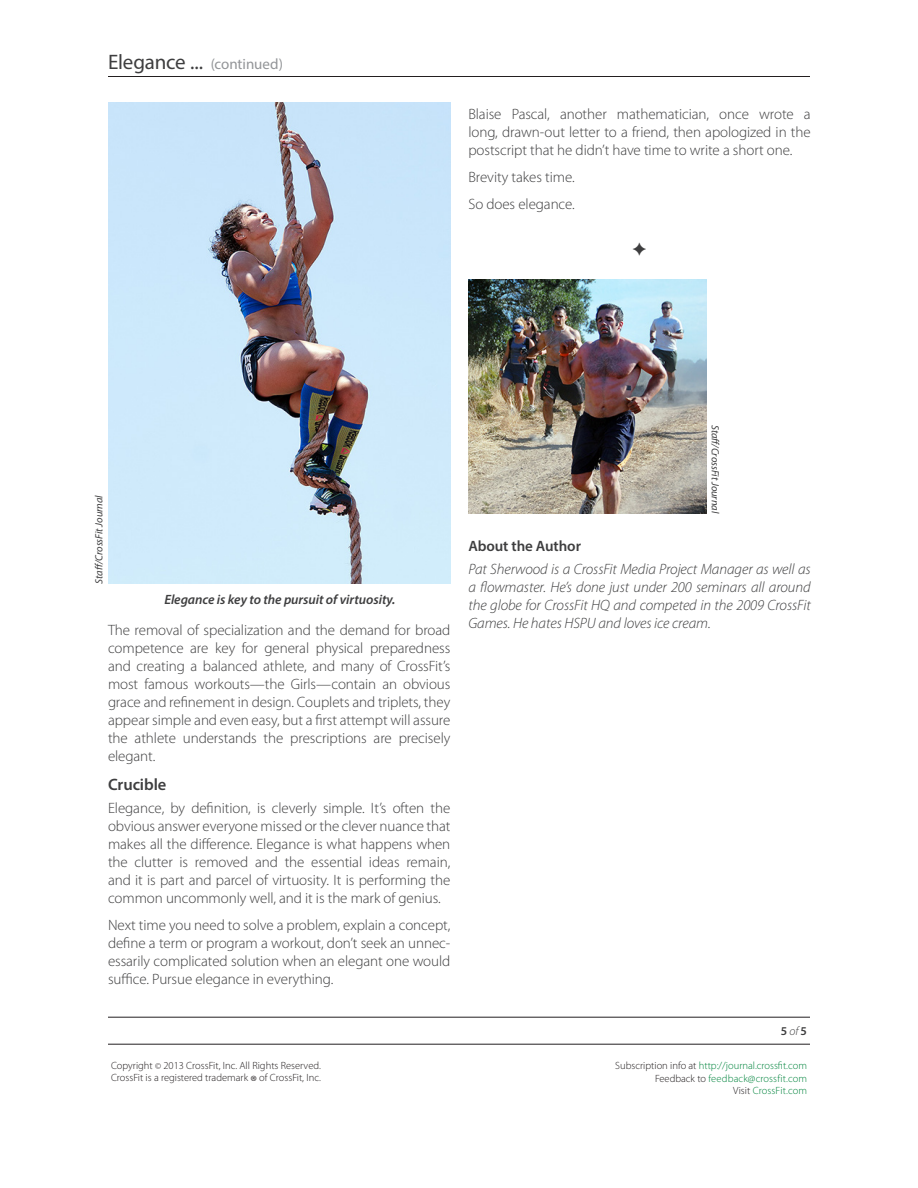
<style>
.page{position:relative;width:918px;height:1188px;background:#fff}
.page>*{position:absolute;margin:0;border:0;box-sizing:border-box;transform-origin:0 0}
.t1{font:21px "Myriad Pro";letter-spacing:-.01em;color:#3e3e3f}
.Paragraph_Title{font:600 16.5px "Myriad Pro";letter-spacing:-.005em;color:#3e3e3f}
.Body_Copy{font:300 15px/18px "Myriad Pro";letter-spacing:-.005em;color:#3e3e3f;text-align:justify}
.About_The_Author{font:italic 300 15px/18px "Myriad Pro";letter-spacing:-.005em;color:#3e3e3f;text-align:justify}
.About_The_Author_Tit{font:600 15px "Myriad Pro";letter-spacing:-.005em;color:#3e3e3f}
.Photo_Captions{font:italic 600 13.5px "Myriad Pro";letter-spacing:-.005em;color:#3e3e3f}
.t2{font:600 12px "Myriad Pro";color:#3e3e3f}
.t3{font:300 10.5px/12.6px "Myriad Pro";color:#00843d;text-align:right}
.t4{font:300 10.5px/12px "Myriad Pro";color:#231f20}
.Photo_Credits{font:italic 10.5px "Myriad Pro";letter-spacing:-.005em;color:#3e3e3f}
.s1{font-size:15px;color:#939598}
.s2{font-weight:300;font-style:italic}
.s3{font-size:9px}
.s4{font-size:16.5px}
.s5{color:#231f20}
</style>
<div class="page">
<hr style="left:108px;top:76px;width:702px;height:1px;background:#231f20">
<hr style="left:108px;top:1017px;width:702px;height:1px;background:#231f20">
<hr style="left:108px;top:1044px;width:702px;height:1px;background:#231f20">
<img style="left:108px;top:103px;width:342px;height:481px">
<img style="left:468px;top:279px;width:238px;height:234px">
<h1 class="t1" style="left:108px;top:49px;width:176px">Elegance ... <span class="s1">(continued)</span></h1>
<p class="Body_Copy" style="left:468px;top:106px;width:344px">Blaise Pascal, another mathematician, once wrote a long, drawn-out letter to a friend, then apologized in the postscript that he didn’t have time to write a short one.</p>
<p class="Body_Copy" style="left:468px;top:169px;width:108px">Brevity takes time.</p>
<p class="Body_Copy" style="left:468px;top:196px;width:108px">So does elegance.</p>
<p class="Photo_Credits" style="left:92px;top:584px;width:90px;rotate:-90deg">Staff/CrossFit Journal</p>
<p class="Photo_Captions" style="left:164px;top:591px;width:233px">Elegance is key to the pursuit of virtuosity.</p>
<p class="Body_Copy" style="left:108px;top:622px;width:344px">The removal of specialization and the demand for broad competence are key for general physical preparedness and creating a balanced athlete, and many of CrossFit’s most famous workouts—the Girls—contain an obvious grace and refinement in design. Couplets and triplets, they appear simple and even easy, but a first attempt will assure the athlete understands the prescriptions are precisely elegant.</p>
<p class="Paragraph_Title" style="left:108px;top:774px;width:60px">Crucible</p>
<p class="Body_Copy" style="left:108px;top:799px;width:344px">Elegance, by definition, is cleverly simple. It’s often the obvious answer everyone missed or the clever nuance that makes all the difference. Elegance is what happens when the clutter is removed and the essential ideas remain, and it is part and parcel of virtuosity. It is performing the common uncommonly well, and it is the mark of genius.</p>
<p class="Body_Copy" style="left:108px;top:916px;width:344px">Next time you need to solve a problem, explain a concept, define a term or program a workout, don’t seek an unnec&shy;essarily complicated solution when an elegant one would suffice. Pursue elegance in everything.</p>
<p class="Photo_Credits" style="left:722px;top:425px;width:90px;rotate:90deg">Staff/CrossFit Journal</p>
<p class="About_The_Author_Tit" style="left:468px;top:537px;width:114px">About the Author</p>
<p class="About_The_Author" style="left:468px;top:560px;width:344px">Pat Sherwood is a CrossFit Media Project Manager as well as a flowmaster. He’s done just under 200 seminars all around the globe for CrossFit HQ and competed in the 2009 CrossFit Games. He hates HSPU and loves ice cream.</p>
<p class="t2" style="left:781px;top:1023px;width:28px">5 <span class="s2">of</span> 5</p>
<p class="t4" style="left:111px;top:1060px;width:211px">Copyright <span class="s3">©</span> 2013 CrossFit, Inc. All Rights Reserved.<br>CrossFit is a registered trademark <span class="s4">®</span> of CrossFit, Inc.</p>
<p class="t3" style="left:615px;top:1060px;width:193px"><span class="s5">Subscription info at</span> http://journal.crossfit.com<br><span class="s5">Feedback to</span> feedback@crossfit.com<br><span class="s5">Visit</span> CrossFit.com</p>
</div>
